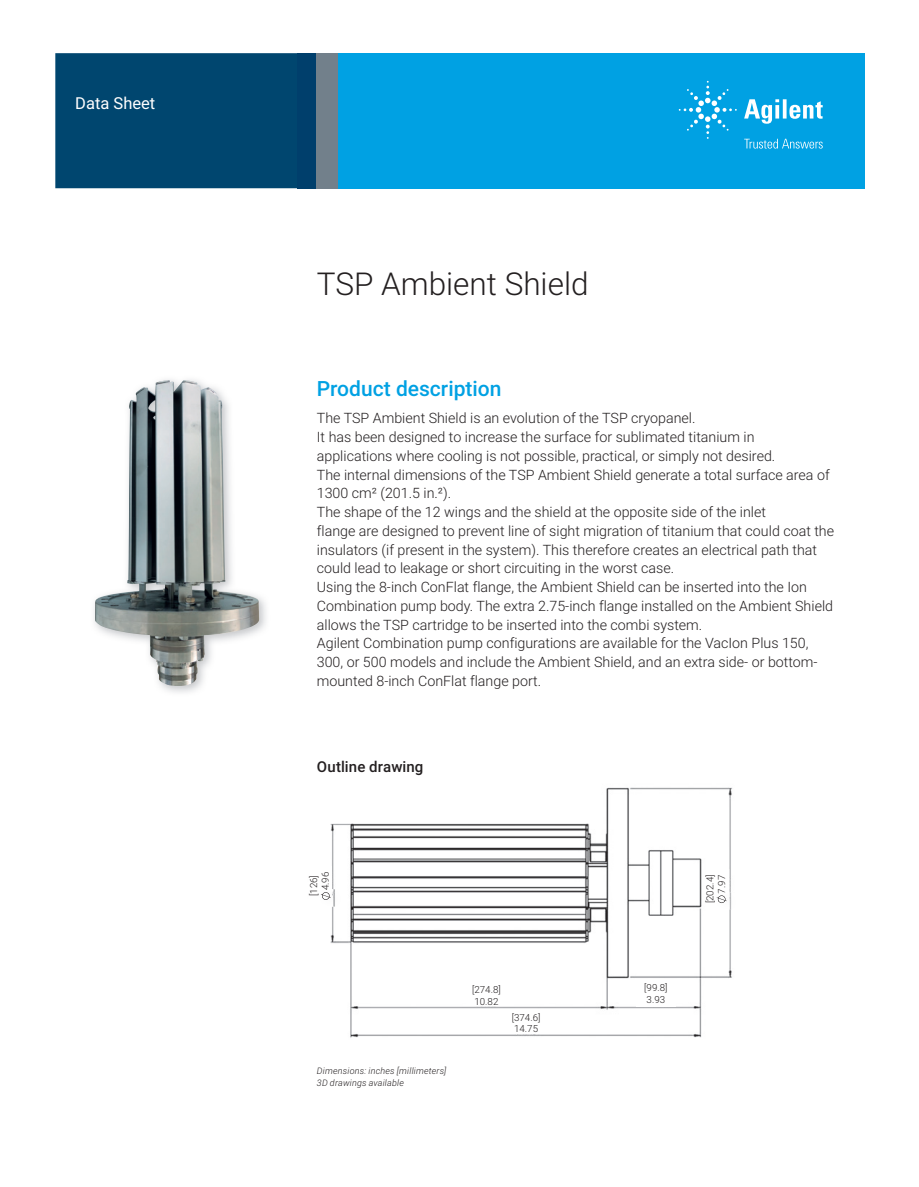
<style>
.page{position:relative;width:919px;height:1187px;background:#fff}
.page>*{position:absolute;margin:0;border:0;box-sizing:border-box;transform-origin:0 0}
.t1{font:300 31.5px "Roboto";color:#231f20}
.t2{font:500 21px "Roboto";color:#00a1e3}
.t3{font:16.5px "Roboto";color:#fff}
.t4{font:500 15px "Roboto";letter-spacing:.01em;color:#231f20}
.t5{font:300 14.25px/18.8px "Roboto";color:#231f20}
.t6{font:300 9.75px/11.7px "Roboto";color:#231f20}
.t7{font:italic 300 9px/12px "Roboto";letter-spacing:.02em;color:#231f20}
</style>
<div class="page">
<div style="left:297px;top:53px;width:567px;height:135px;background:#00a1e3"></div>
<svg style="left:744px;top:99px;width:78px;height:25px"></svg>
<svg style="left:678px;top:81px;width:58px;height:58px"></svg>
<svg style="left:744px;top:139px;width:78px;height:9px"></svg>
<div style="left:55px;top:53px;width:242px;height:135px;background:#00466f"></div>
<div style="left:297px;top:53px;width:20px;height:135px;background:#003f6c"></div>
<div style="left:317px;top:53px;width:21px;height:135px;background:#72808b"></div>
<img style="left:330px;top:787px;width:402px;height:251px">
<img style="left:95px;top:380px;width:164px;height:306px">
<div style="left:636px;top:983px;width:39px;height:22px;background:#fff"></div>
<div style="left:506px;top:1013px;width:40px;height:20px;background:#fff"></div>
<div style="left:466px;top:985px;width:40px;height:20px;background:#fff"></div>
<div style="left:706px;top:869px;width:23px;height:39px;background:#fff"></div>
<img style="left:715px;top:892px;width:17px;height:17px">
<img style="left:715px;top:892px;width:14px;height:16px">
<svg style="left:716px;top:892px;width:10px;height:11px"></svg>
<div style="left:310px;top:865px;width:22px;height:40px;background:#fff"></div>
<img style="left:330px;top:889px;width:11px;height:17px">
<img style="left:323px;top:889px;width:9px;height:16px">
<svg style="left:321px;top:889px;width:10px;height:10px"></svg>
<p class="t3" style="left:75px;top:91px;width:82px">Data Sheet</p>
<h1 class="t1" style="left:317px;top:262px;width:273px">TSP Ambient Shield</h1>
<h2 class="t2" style="left:317px;top:374px;width:186px">Product description</h2>
<p class="t5" style="left:317px;top:408px;width:519px">The TSP Ambient Shield is an evolution of the TSP cryopanel.<br>It has been designed to increase the surface for sublimated titanium in<br>applications where cooling is not possible, practical, or simply not desired.<br>The internal dimensions of the TSP Ambient Shield generate a total surface area of 1300 cm² (201.5 in.²).<br>The shape of the 12 wings and the shield at the opposite side of the inlet<br>flange are designed to prevent line of sight migration of titanium that could coat the insulators (if present in the system). This therefore creates an electrical path that could lead to leakage or short circuiting in the worst case.<br>Using the 8-inch ConFlat flange, the Ambient Shield can be inserted into the Ion Combination pump body. The extra 2.75-inch flange installed on the Ambient Shield allows the TSP cartridge to be inserted into the combi system.<br>Agilent Combination pump configurations are available for the VacIon Plus 150, 300, or 500 models and include the Ambient Shield, and an extra side- or bottom&shy;mounted 8-inch ConFlat flange port.</p>
<p class="t4" style="left:317px;top:756px;width:108px">Outline drawing</p>
<p class="t6" style="left:307px;top:890px;width:20px;text-indent:-6px;rotate:-90deg">[126]<br>4.96</p>
<p class="t7" style="left:317px;top:1064px;width:131px">Dimensions: inches [millimeters]<br>3D drawings available</p>
<p class="t6" style="left:472px;top:983px;width:30px">[274.8]<br>10.82</p>
<p class="t6" style="left:512px;top:1010px;width:30px">[374.6]<br>14.75</p>
<p class="t6" style="left:644px;top:981px;width:25px">[99.8]<br>3.93</p>
<p class="t6" style="left:703px;top:903px;width:30px;text-align:right;rotate:-90deg">[202.4]<br>7.97</p>
</div>
